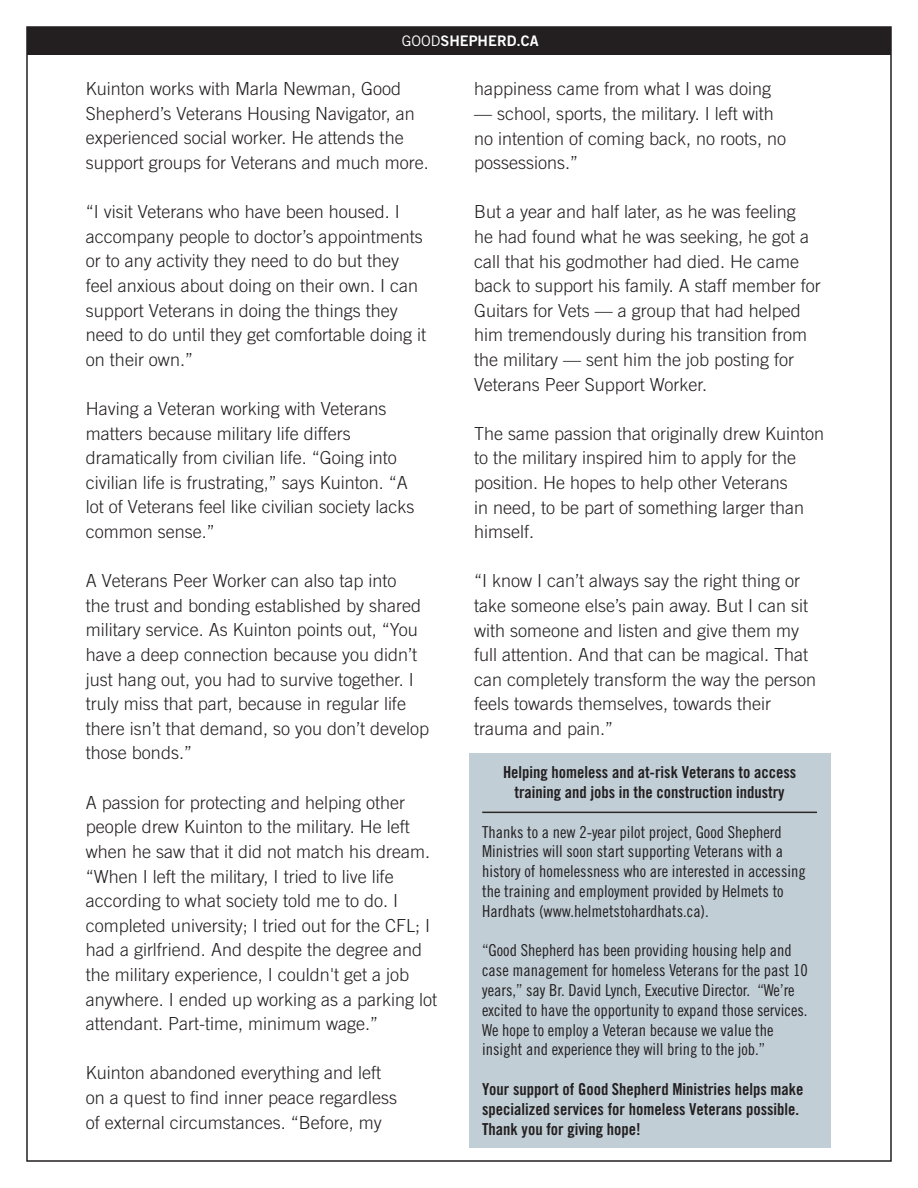
<style>
.page{position:relative;width:918px;height:1188px;background:#fff}
.page>*{position:absolute;margin:0;border:0;box-sizing:border-box;transform-origin:0 0}
.t1{font:300 18px/24.6px "Trade Gothic";color:#231f20}
.t2{font:16.5px/19.8px "Trade Gothic Cond Eighteen";color:#231f20}
.t3{font:16.5px/19.8px "Trade Gothic Bold Cond Twenty";color:#231f20;text-align:center}
.t4{font:14.55px "Trade Gothic Bold Two";color:#fff}
.s1{font-family:"Trade Gothic"}
</style>
<div class="page">
<div style="left:469px;top:753px;width:362px;height:395px;background:#c1ced6"></div>
<hr style="left:482px;top:812px;width:335px;height:1px;background:#2b2824">
<div style="left:27px;top:27px;width:864px;height:27px;background:#231f20"></div>
<p class="t4" style="left:402px;top:32px;width:138px"><span class="s1">GOOD</span>SHEPHERD.CA</p>
<p class="t1" style="left:86px;top:76px;width:344px">Kuinton works with Marla Newman, Good Shepherd’s Veterans Housing Navigator, an experienced social worker. He attends the support groups for Veterans and much more.</p>
<p class="t1" style="left:86px;top:199px;width:342px">“I visit Veterans who have been housed. I accompany people to doctor’s appointments or to any activity they need to do but they feel anxious about doing on their own. I can support Veterans in doing the things they need to do until they get comfortable doing it on their own.”</p>
<p class="t1" style="left:86px;top:396px;width:330px">Having a Veteran working with Veterans matters because military life differs dramatically from civilian life. “Going into civilian life is frustrating,” says Kuinton. “A lot of Veterans feel like civilian society lacks common sense.”</p>
<p class="t1" style="left:86px;top:568px;width:345px">A Veterans Peer Worker can also tap into<br>the trust and bonding established by shared military service. As Kuinton points out, “You have a deep connection because you didn’t just hang out, you had to survive together. I truly miss that part, because in regular life there isn’t that demand, so you don’t develop those bonds.”</p>
<p class="t1" style="left:86px;top:790px;width:353px">A passion for protecting and helping other people drew Kuinton to the military. He left when he saw that it did not match his dream. “When I left the military, I tried to live life according to what society told me to do. I completed university; I tried out for the CFL; I had a girlfriend. And despite the degree and the military experience, I couldn't get a job anywhere. I ended up working as a parking lot attendant. Part-time, minimum wage.”</p>
<p class="t1" style="left:86px;top:1060px;width:313px">Kuinton abandoned everything and left on a quest to find inner peace regardless of external circumstances. “Before, my</p>
<p class="t1" style="left:474px;top:76px;width:299px">happiness came from what I was doing</p>
<p class="t1" style="left:474px;top:101px;width:314px">— school, sports, the military. I left with no intention of coming back, no roots, no possessions.”</p>
<p class="t1" style="left:474px;top:199px;width:348px">But a year and half later, as he was feeling<br>he had found what he was seeking, he got a call that his godmother had died. He came back to support his family. A staff member for Guitars for Vets — a group that had helped him tremendously during his transition from the military — sent him the job posting for Veterans Peer Support Worker.</p>
<p class="t1" style="left:474px;top:421px;width:352px">The same passion that originally drew Kuinton to the military inspired him to apply for the position. He hopes to help other Veterans<br>in need, to be part of something larger than himself.</p>
<p class="t1" style="left:474px;top:568px;width:344px">“I know I can’t always say the right thing or take someone else’s pain away. But I can sit with someone and listen and give them my full attention. And that can be magical. That can completely transform the way the person feels towards themselves, towards their trauma and pain.”</p>
<p class="t3" style="left:503px;top:762px;width:295px">Helping homeless and at-risk Veterans to access training and jobs in the construction industry</p>
<p class="t2" style="left:482px;top:822px;width:325px">Thanks to a new 2-year pilot project, Good Shepherd Ministries will soon start supporting Veterans with a history of homelessness who are interested in accessing the training and employment provided by Helmets to Hardhats (www.helmetstohardhats.ca).</p>
<p class="t2" style="left:482px;top:940px;width:327px">“Good Shepherd has been providing housing help and case management for homeless Veterans for the past 10 years,” say Br. David Lynch, Executive Director. “We’re excited to have the opportunity to expand those services.<br>We hope to employ a Veteran because we value the insight and experience they will bring to the job.”</p>
<p class="t3" style="left:482px;top:1079px;width:323px;text-align:left">Your support of Good Shepherd Ministries helps make specialized services for homeless Veterans possible.<br>Thank you for giving hope!</p>
</div>
